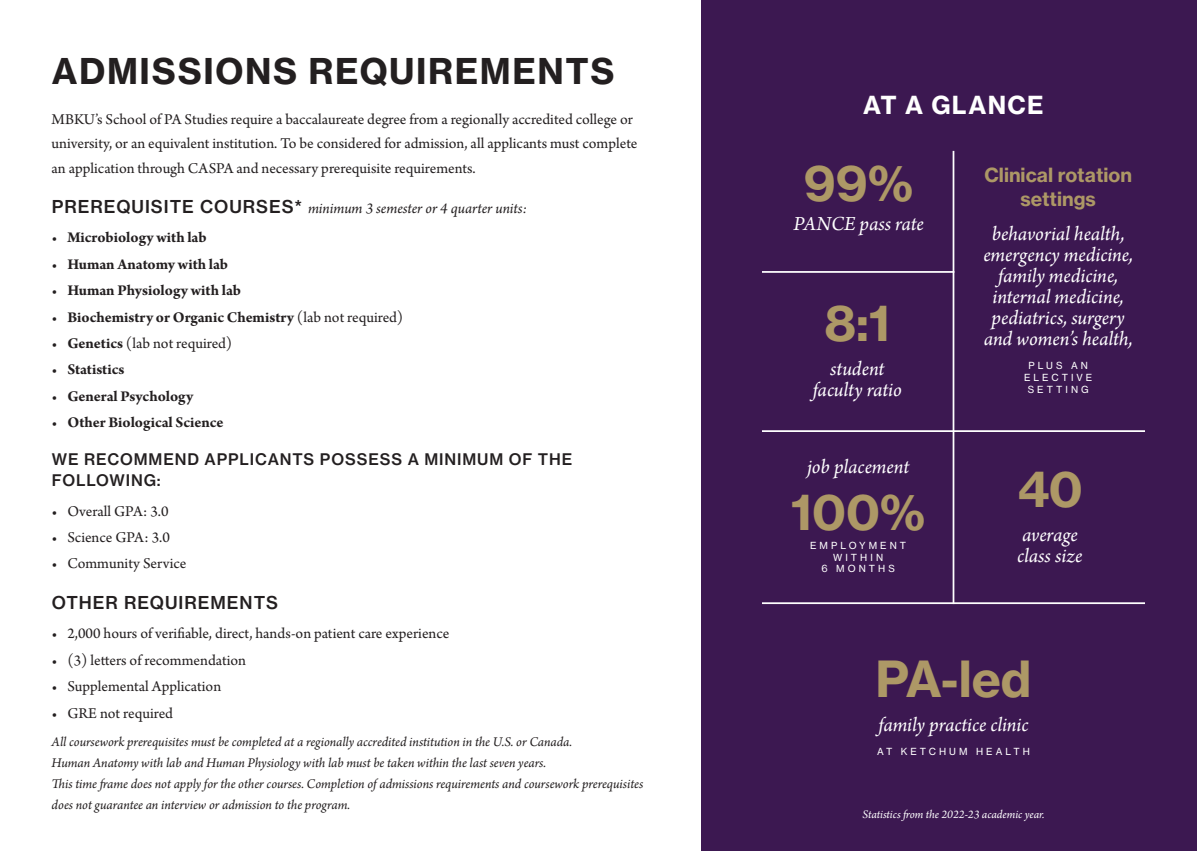
<style>
.page{position:relative;width:1197px;height:851px;background:#fff}
.page>*{position:absolute;margin:0;border:0;box-sizing:border-box;transform-origin:0 0}
.t1{font:49px "N Haas Grotesk TX Std 75 Bd";color:#ad9866}
.t2{font:35px "N Haas Grotesk TX Std 75 Bd";letter-spacing:.045em;color:#231f20}
.t3{font:24.5px "N Haas Grotesk TX Std 75 Bd";letter-spacing:.055em;color:#fff}
.t4{font:italic 21px/21px "Arno Pro";letter-spacing:-.005em;color:#fff;text-align:center}
.t5{font:19.25px/24.5px "N Haas Grotesk TX Std 75 Bd";color:#ad9866;text-align:center}
.t6{font:17.5px "N Haas Grotesk TX Std 65 Md";letter-spacing:.055em;color:#231f20}
.t7{font:15.75px/24.5px "Arno Pro";color:#231f20}
.t8{font:700 15.75px "Arno Pro";color:#231f20}
.t9{font:italic 15.75px "Arno Pro";letter-spacing:-.005em;color:#231f20}
.t10{font:15.75px/21px "N Haas Grotesk TX Std 65 Md";letter-spacing:.055em;color:#231f20}
.t11{font:italic 14px/21px "Arno Pro";letter-spacing:-.005em;color:#231f20}
.t12{font:italic 12.25px "Arno Pro";letter-spacing:-.005em;color:#fff}
.t13{font:9.62px/11.5px "N Haas Grotesk TX Pro 55 Rg";letter-spacing:.315em;color:#fff;text-align:center}
.s1{font-family:"N Haas Grotesk TX Std 65 Md";font-style:normal;font-size:17.5px}
.s2{font-weight:400}
.s3{font-weight:700}
</style>
<div class="page">
<div style="left:702px;top:0;width:495px;height:850px;background:#3c1851"></div>
<hr style="left:953px;top:151px;width:1px;height:453px;background:#fff">
<hr style="left:762px;top:602px;width:383px;height:2px;background:#fff">
<hr style="left:762px;top:271px;width:192px;height:2px;background:#fff">
<hr style="left:762px;top:430px;width:383px;height:2px;background:#fff">
<p class="t2" style="left:52px;top:49px;width:564px">ADMISSIONS REQUIREMENTS</p>
<p class="t7" style="left:52px;top:108px;width:587px">MBKU’s School of PA Studies require a baccalaureate degree from a regionally accredited college or university, or an equivalent institution. To be considered for admission, all applicants must complete an application through CASPA and necessary prerequisite requirements.</p>
<p class="t9" style="left:52px;top:199px;width:477px"><span class="s1">PREREQUISITE COURSES*</span> minimum 3 semester or 4 quarter units:</p>
<p class="t8" style="left:52px;top:228px;width:157px"><span class="s2">•</span> Microbiology with lab</p>
<p class="t8" style="left:52px;top:255px;width:178px"><span class="s2">•</span> Human Anatomy with lab</p>
<p class="t8" style="left:52px;top:281px;width:191px"><span class="s2">•</span> Human Physiology with lab</p>
<p class="t8" style="left:52px;top:307px;width:353px"><span class="s2">•</span> Biochemistry or Organic Chemistry <span class="s2">(lab not required)</span></p>
<p class="t7" style="left:52px;top:332px;width:182px">• <span class="s3">Genetics</span> (lab not required)</p>
<p class="t8" style="left:52px;top:360px;width:74px"><span class="s2">•</span> Statistics</p>
<p class="t8" style="left:52px;top:387px;width:143px"><span class="s2">•</span> General Psychology</p>
<p class="t8" style="left:52px;top:413px;width:173px"><span class="s2">•</span> Other Biological Science</p>
<p class="t10" style="left:52px;top:448px;width:522px">WE RECOMMEND APPLICANTS POSSESS A MINIMUM OF THE<br>FOLLOWING:</p>
<p class="t7" style="left:52px;top:499px;width:119px">• Overall GPA: 3.0</p>
<p class="t7" style="left:52px;top:525px;width:120px">• Science GPA: 3.0</p>
<p class="t7" style="left:52px;top:552px;width:136px">• Community Service</p>
<p class="t6" style="left:52px;top:591px;width:228px">OTHER REQUIREMENTS</p>
<p class="t7" style="left:52px;top:622px;width:399px">• 2,000 hours of verifiable, direct, hands-on patient care experience</p>
<p class="t7" style="left:52px;top:648px;width:196px">• (3) letters of recommendation</p>
<p class="t7" style="left:52px;top:675px;width:171px">• Supplemental Application</p>
<p class="t7" style="left:52px;top:701px;width:123px">• GRE not required</p>
<p class="t11" style="left:52px;top:731px;width:593px">All coursework prerequisites must be completed at a regionally accredited institution in the U.S. or Canada.<br>Human Anatomy with lab and Human Physiology with lab must be taken within the last seven years.<br>This time frame does not apply for the other courses. Completion of admissions requirements and coursework prerequisites does not guarantee an interview or admission to the program.</p>
<p class="t3" style="left:863px;top:89px;width:182px">AT A GLANCE</p>
<p class="t1" style="left:804px;top:153px;width:111px">99%</p>
<p class="t4" style="left:793px;top:215px;width:132px">PANCE pass rate</p>
<p class="t1" style="left:825px;top:292px;width:67px">8:1</p>
<p class="t4" style="left:813px;top:359px;width:91px">student faculty ratio</p>
<p class="t4" style="left:807px;top:457px;width:104px">job placement</p>
<p class="t1" style="left:791px;top:481px;width:136px">100%</p>
<p class="t13" style="left:810px;top:540px;width:98px">EMPLOYMENT<br>WITHIN<br>6 MONTHS</p>
<p class="t5" style="left:984px;top:162px;width:149px">Clinical rotation settings</p>
<p class="t4" style="left:983px;top:224px;width:151px">behavorial health, emergency medicine, family medicine, internal medicine, pediatrics, surgery and women’s health,</p>
<p class="t13" style="left:1024px;top:360px;width:70px">PLUS AN<br>ELECTIVE<br>SETTING</p>
<p class="t1" style="left:1017px;top:458px;width:67px">40</p>
<p class="t4" style="left:1017px;top:525px;width:67px;text-align:left">average class size</p>
<p class="t1" style="left:876px;top:648px;width:157px">PA-led</p>
<p class="t4" style="left:878px;top:714px;width:152px">family practice clinic</p>
<p class="t13" style="left:877px;top:745px;width:154px">AT KETCHUM HEALTH</p>
<p class="t12" style="left:862px;top:807px;width:184px">Statistics from the 2022-23 academic year.</p>
</div>
